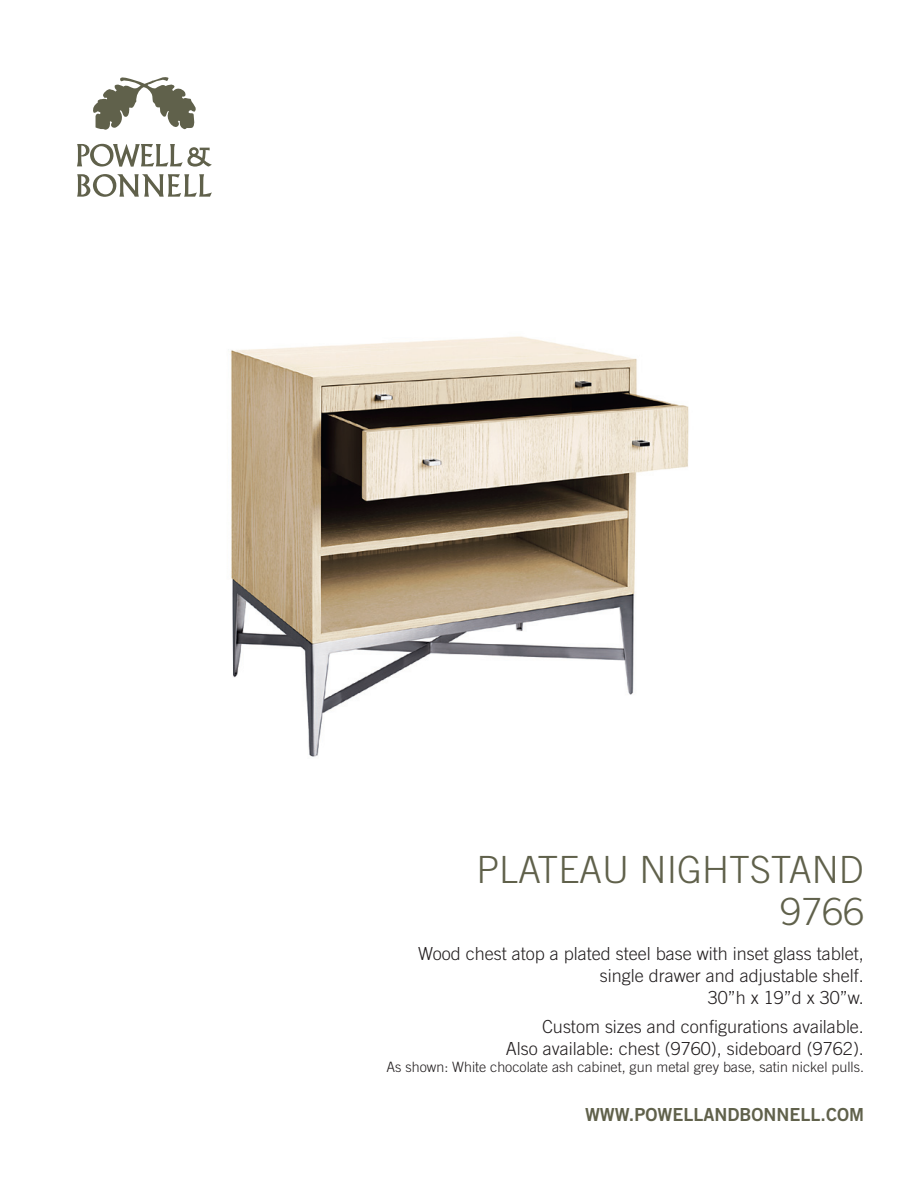
<style>
.page{position:relative;width:918px;height:1188px;background:#fff}
.page>*{position:absolute;margin:0;border:0;box-sizing:border-box;transform-origin:0 0}
.product{font:300 37.5px "Trade Gothic";color:#60614b}
.URL{font:300 18px/21.6px "Trade Gothic";color:#231f20;text-align:right}
.measurement_etc{font:300 18px "Trade Gothic";color:#231f20}
.URL-2{font:18px "Trade Gothic Bold Two";color:#60614b}
.URL-3{font:300 14.25px "Trade Gothic";color:#231f20}
</style>
<div class="page">
<img style="left:231px;top:336px;width:458px;height:421px">
<svg style="left:93px;top:77px;width:103px;height:53px"></svg>
<svg style="left:77px;top:144px;width:135px;height:23px"></svg>
<svg style="left:77px;top:174px;width:135px;height:23px"></svg>
<p class="product" style="left:476px;top:848px;width:389px">PLATEAU NIGHTSTAND</p>
<p class="product" style="left:781px;top:890px;width:85px">9766</p>
<p class="URL" style="left:418px;top:943px;width:447px">Wood chest atop a plated steel base with inset glass tablet, single drawer and adjustable shelf.</p>
<p class="URL" style="left:708px;top:986px;width:158px">30”h x 19”d x 30”w.</p>
<p class="measurement_etc" style="left:542px;top:1016px;width:324px">Custom sizes and configurations available.</p>
<p class="URL" style="left:506px;top:1037px;width:360px">Also available: chest (9760), sideboard (9762).</p>
<p class="URL-3" style="left:387px;top:1058px;width:479px">As shown: White chocolate ash cabinet, gun metal grey base, satin nickel pulls.</p>
<p class="URL-2" style="left:585px;top:1103px;width:280px">WWW.POWELLANDBONNELL.COM</p>
</div>
